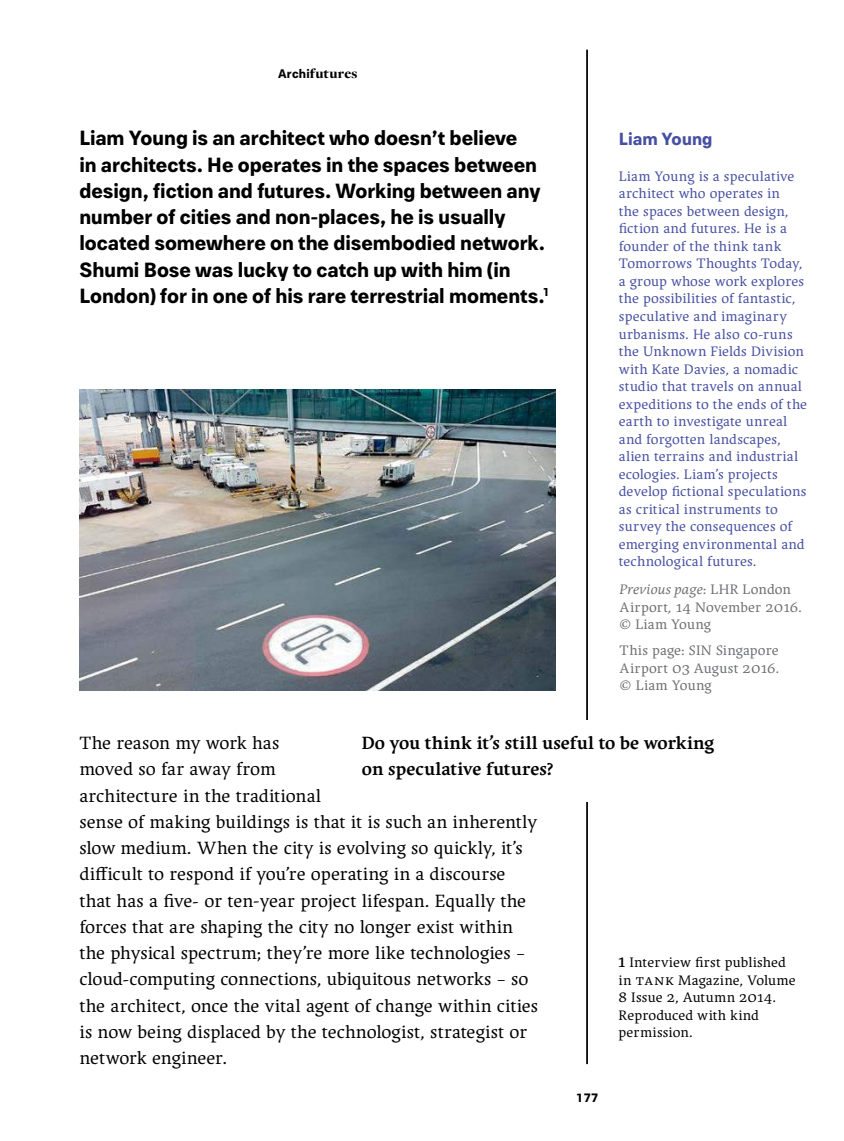
<style>
.page{position:relative;width:844px;height:1141px;background:#fff}
.page>*{position:absolute;margin:0;border:0;box-sizing:border-box;transform-origin:0 0}
.t1{font:700 20.47px/26.2px "Paul Grotesk";color:#000}
.t2{font:18.55px/26.2px "Ergilo";color:#000}
.t3{font:700 18.55px/26.2px "Ergilo";letter-spacing:.005em;color:#000}
.t4{font:700 17.5px "Paul Grotesk";letter-spacing:.01em;color:#464fa1}
.t5{font:14.35px/17.5px "Ergilo";letter-spacing:.01em;color:#464fa1}
.t6{font:14.35px/17.5px "Ergilo";letter-spacing:.015em;color:#6d6e71}
.t7{font:14.35px/17.5px "Ergilo";letter-spacing:.01em;color:#000}
.t8{font:900 14.35px "Freight Disp Pro";letter-spacing:.02em;color:#000}
.t9{font:700 12.42px "Paul Grotesk";color:#000}
.s1{font-family:"Paul Grotesk";font-weight:700;font-size:12.42px}
.s2{font-style:italic}
.s3{font-family:"Ergilo Smallcaps"}
.s4{font-weight:700}
</style>
<div class="page">
<hr style="left:586px;top:50px;width:1px;height:1014px;background:#000">
<div style="left:362px;top:720px;width:352px;height:82px;background:#fff"></div>
<img style="left:80px;top:389px;width:475px;height:301px">
<p class="t8" style="left:278px;top:64px;width:81px"><span class="s1">Archi</span>futures</p>
<p class="t1" style="left:79px;top:125px;width:470px">Liam Young is an architect who doesn’t believe<br>in architects. He operates in the spaces between design, fiction and futures. Working between any number of cities and non-places, he is usually located somewhere on the disembodied network.<br>Shumi Bose was lucky to catch up with him (in London) for in one of his rare terrestrial moments.<sup>1</sup></p>
<p class="t4" style="left:618px;top:129px;width:95px">Liam Young</p>
<p class="t5" style="left:618px;top:167px;width:190px">Liam Young is a speculative architect who operates in<br>the spaces between design, fiction and futures. He is a founder of the think tank<br>Tomorrows Thoughts Today, a group whose work explores the possibilities of fantastic, speculative and imaginary urbanisms. He also co-runs the Unknown Fields Division with Kate Davies, a nomadic studio that travels on annual expeditions to the ends of the earth to investigate unreal and forgotten landscapes, alien terrains and industrial ecologies. Liam’s projects develop fictional speculations as critical instruments to survey the consequences of emerging environmental and technological futures.</p>
<p class="t6" style="left:619px;top:581px;width:184px"><span class="s2">Previous page</span>: LHR London<br>Airport<span class="s2">,</span> <span class="s3">14</span> November <span class="s3">2016. </span>© Liam Young</p>
<p class="t6" style="left:619px;top:642px;width:161px;text-align:justify">This page: SIN Singapore Airport <span class="s3">03</span> August <span class="s3">2016. ©</span> Liam Young</p>
<p class="t3" style="left:362px;top:730px;width:354px">Do you think it’s still useful to be working on speculative futures?</p>
<p class="t2" style="left:79px;top:730px;width:460px">The reason my work has<br>moved so far away from<br>architecture in the traditional<br>sense of making buildings is that it is such an inherently slow medium. When the city is evolving so quickly, it’s difficult to respond if you’re operating in a discourse that has a five- or ten<span class="s3">-</span>year project lifespan. Equally the forces that are shaping the city no longer exist within the physical spectrum; they’re more like technologies – cloud-computing connections, ubiquitous networks – so the architect, once the vital agent of change within cities is now being displaced by the technologist, strategist or network engineer.</p>
<p class="t7" style="left:618px;top:954px;width:178px"><span class="s4">1</span> Interview first published in <span class="s3">tank</span> Magazine, Volume<br><span class="s3">8</span> Issue <span class="s3">2</span>, Autumn <span class="s3">2014</span>.<br>Reproduced with kind permission.</p>
<p class="t9" style="left:575px;top:1090px;width:24px">177</p>
</div>
